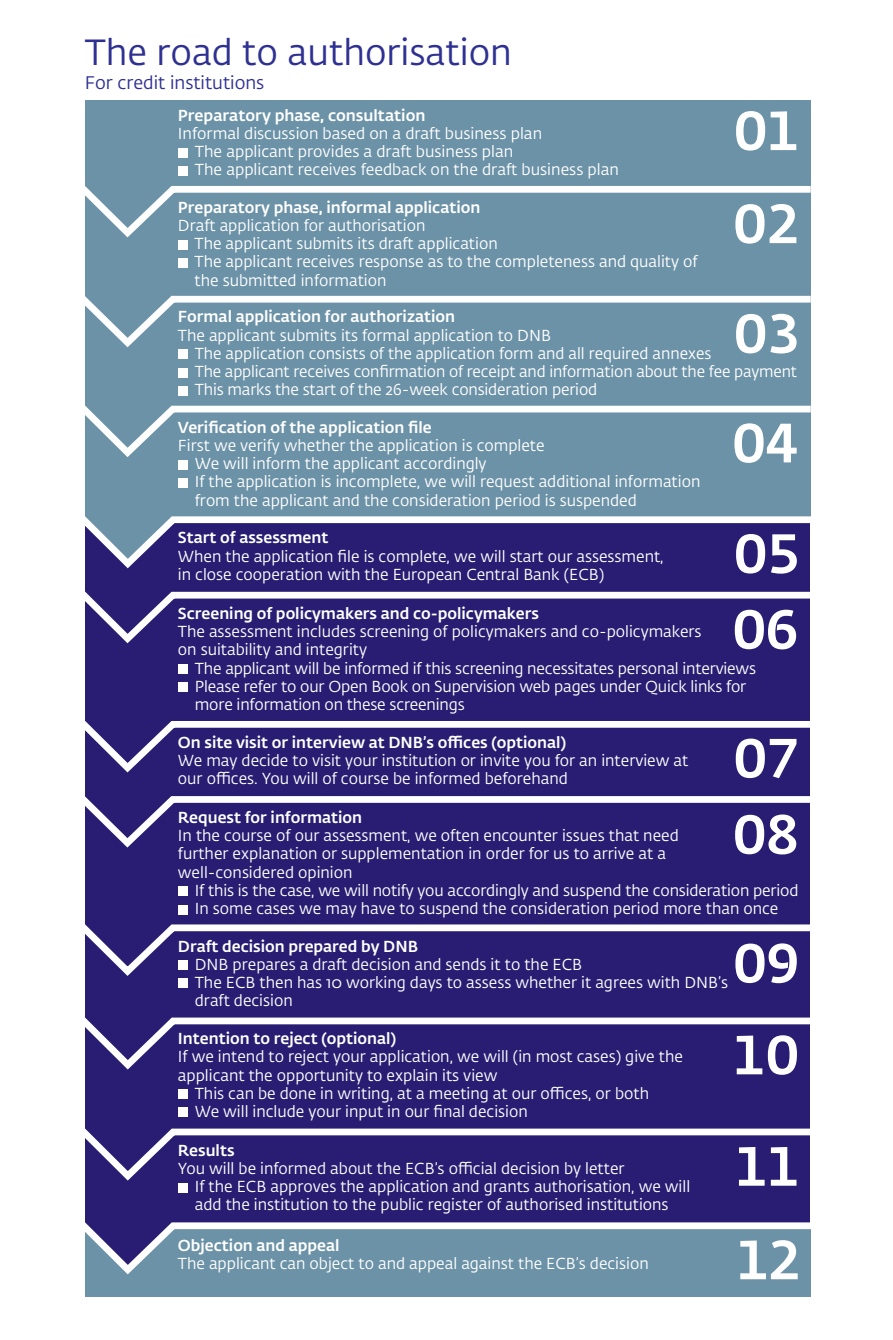
<style>
.page{position:relative;width:893px;height:1340px;background:#fff}
.page>*{position:absolute;margin:0;border:0;box-sizing:border-box;transform-origin:0 0}
.t1{font:36px "DNB Fedra";color:#2e3092}
.t2{font:18px "DNB Fedra";color:#2e3092}
.t3{font:15.75px/18.2px "DNB Fedra";color:#fff}
.t4{font:500 15.75px "DNB Fedra";color:#fff}
</style>
<div class="page">
<div style="left:85px;top:1225px;width:726px;height:71px;background:#6c92a7"></div>
<div style="left:85px;top:518px;width:725px;height:707px;background:#281d72"></div>
<div style="left:85px;top:100px;width:726px;height:420px;background:#6c92a7"></div>
<svg style="left:743px;top:462px;width:48px;height:1px"></svg>
<svg style="left:85px;top:295px;width:726px;height:58px"></svg>
<svg style="left:85px;top:405px;width:726px;height:57px"></svg>
<svg style="left:85px;top:796px;width:725px;height:58px"></svg>
<svg style="left:85px;top:924px;width:725px;height:59px"></svg>
<svg style="left:85px;top:1017px;width:725px;height:57px"></svg>
<svg style="left:85px;top:516px;width:726px;height:57px"></svg>
<svg style="left:85px;top:1128px;width:725px;height:57px"></svg>
<svg style="left:85px;top:1222px;width:726px;height:53px"></svg>
<svg style="left:85px;top:591px;width:725px;height:58px"></svg>
<svg style="left:85px;top:721px;width:725px;height:57px"></svg>
<div style="left:178px;top:148px;width:9px;height:9px;background:#fff"></div>
<div style="left:178px;top:166px;width:9px;height:9px;background:#fff"></div>
<div style="left:178px;top:240px;width:9px;height:9px;background:#fff"></div>
<div style="left:178px;top:258px;width:9px;height:9px;background:#fff"></div>
<div style="left:178px;top:350px;width:9px;height:9px;background:#fff"></div>
<div style="left:178px;top:368px;width:9px;height:9px;background:#fff"></div>
<div style="left:178px;top:386px;width:9px;height:9px;background:#fff"></div>
<div style="left:178px;top:460px;width:9px;height:9px;background:#fff"></div>
<div style="left:178px;top:478px;width:9px;height:9px;background:#fff"></div>
<div style="left:178px;top:664px;width:9px;height:9px;background:#fff"></div>
<div style="left:178px;top:682px;width:9px;height:9px;background:#fff"></div>
<div style="left:178px;top:1089px;width:9px;height:9px;background:#fff"></div>
<div style="left:178px;top:1107px;width:9px;height:10px;background:#fff"></div>
<div style="left:178px;top:1183px;width:9px;height:9px;background:#fff"></div>
<div style="left:178px;top:886px;width:9px;height:10px;background:#fff"></div>
<div style="left:178px;top:905px;width:9px;height:9px;background:#fff"></div>
<div style="left:178px;top:960px;width:9px;height:9px;background:#fff"></div>
<div style="left:178px;top:978px;width:9px;height:10px;background:#fff"></div>
<svg style="left:739px;top:1146px;width:26px;height:39px"></svg>
<svg style="left:771px;top:1146px;width:25px;height:39px"></svg>
<svg style="left:736px;top:111px;width:60px;height:40px"></svg>
<svg style="left:85px;top:186px;width:726px;height:58px"></svg>
<svg style="left:740px;top:1240px;width:58px;height:39px"></svg>
<h1 class="t1" style="left:85px;top:31px;width:429px">The road to authorisation</h1>
<p class="t2" style="left:85px;top:72px;width:181px">For credit institutions</p>
<p class="t4" style="left:178px;top:105px;width:249px">Preparatory phase, consultation</p>
<p class="t3" style="left:195px;top:125px;width:425px;text-indent:-17px">Informal discussion based on a draft business plan<br>The applicant provides a draft business plan<br>The applicant receives feedback on the draft business plan</p>
<p class="t4" style="left:178px;top:197px;width:304px">Preparatory phase, informal application</p>
<p class="t3" style="left:195px;top:216px;width:504px;text-indent:-17px">Draft application for authorisation<br>The applicant submits its draft application<br>The applicant receives response as to the completeness and quality of the submitted information</p>
<p class="t4" style="left:178px;top:307px;width:279px">Formal application for authorization</p>
<p class="t3" style="left:195px;top:326px;width:604px;text-indent:-17px">The applicant submits its formal application to DNB<br>The application consists of the application form and all required annexes<br>The applicant receives confirmation of receipt and information about the fee payment This marks the start of the 26-week consideration period</p>
<p class="t4" style="left:178px;top:417px;width:255px">Verification of the application file</p>
<p class="t3" style="left:195px;top:436px;width:507px;text-indent:-17px">First we verify whether the application is complete<br>We will inform the applicant accordingly<br>If the application is incomplete, we will request additional information from the applicant and the consideration period is suspended</p>
<p class="t4" style="left:178px;top:528px;width:152px">Start of assessment</p>
<p class="t3" style="left:178px;top:547px;width:487px">When the application file is complete, we will start our assessment, in close cooperation with the European Central Bank (ECB)</p>
<p class="t4" style="left:178px;top:603px;width:362px">Screening of policymakers and co-policymakers</p>
<p class="t3" style="left:178px;top:622px;width:525px">The assessment includes screening of policymakers and co-policymakers on suitability and integrity</p>
<p class="t3" style="left:195px;top:659px;width:563px">The applicant will be informed if this screening necessitates personal interviews<br>Please refer to our Open Book on Supervision web pages under Quick links for more information on these screenings</p>
<p class="t4" style="left:178px;top:732px;width:390px">On site visit or interview at DNB’s offices (optional)</p>
<p class="t3" style="left:178px;top:751px;width:512px">We may decide to visit your institution or invite you for an interview at our offices. You will of course be informed beforehand</p>
<p class="t4" style="left:178px;top:807px;width:186px">Request for information</p>
<p class="t3" style="left:178px;top:826px;width:502px">In the course of our assessment, we often encounter issues that need further explanation or supplementation in order for us to arrive at a well-considered opinion</p>
<p class="t3" style="left:195px;top:881px;width:605px">If this is the case, we will notify you accordingly and suspend the consideration period<br>In some cases we may have to suspend the consideration period more than once</p>
<p class="t4" style="left:178px;top:936px;width:242px">Draft decision prepared by DNB</p>
<p class="t3" style="left:195px;top:955px;width:535px">DNB prepares a draft decision and sends it to the ECB<br>The ECB then has 10 working days to assess whether it agrees with DNB’s draft decision</p>
<p class="t4" style="left:178px;top:1028px;width:220px">Intention to reject (optional)</p>
<p class="t3" style="left:178px;top:1047px;width:506px">If we intend to reject your application, we will (in most cases) give the</p>
<p class="t3" style="left:178px;top:1066px;width:321px">applicant the opportunity to explain its view</p>
<p class="t3" style="left:195px;top:1084px;width:456px">This can be done in writing, at a meeting at our offices, or both</p>
<p class="t3" style="left:195px;top:1102px;width:334px">We will include your input in our final decision</p>
<p class="t4" style="left:178px;top:1140px;width:58px">Results</p>
<p class="t3" style="left:195px;top:1159px;width:497px;text-indent:-17px">You will be informed about the ECB’s official decision by letter<br>If the ECB approves the application and grants authorisation, we will add the institution to the public register of authorised institutions</p>
<p class="t4" style="left:178px;top:1235px;width:163px">Objection and appeal</p>
<p class="t3" style="left:178px;top:1254px;width:472px">The applicant can object to and appeal against the ECB’s decision</p>
</div>
